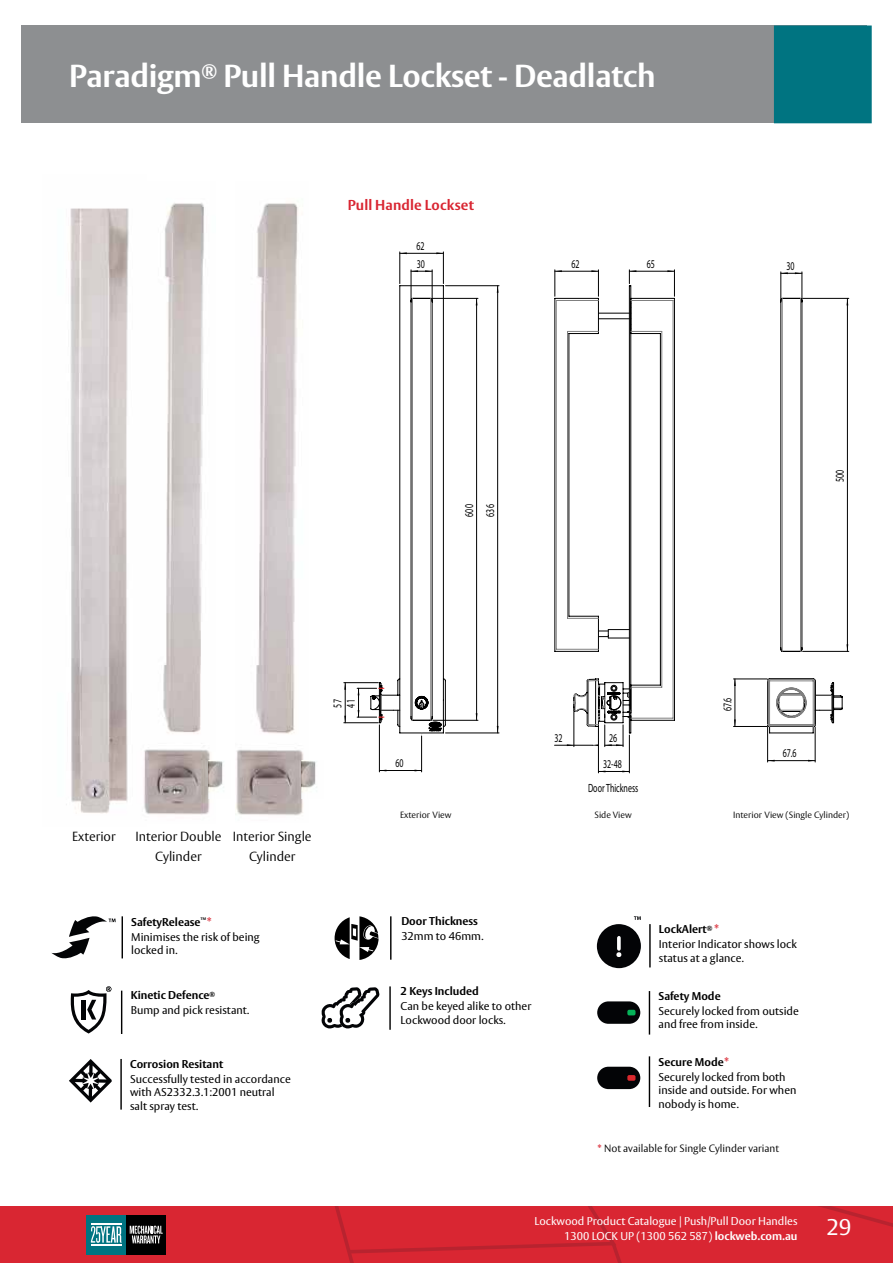
<style>
.page{position:relative;width:893px;height:1263px;background:#fff}
.page>*{position:absolute;margin:0;border:0;box-sizing:border-box;transform-origin:0 0}
.t1{font:700 31.5px "ASSA Vesta";letter-spacing:-.01em;color:#fff}
.t2{font:22.5px "ASSA Vesta";color:#fff}
.t3{font:700 14.25px "ASSA Vesta";letter-spacing:.01em;color:#d92632}
.t4{font:300 13.05px/19.5px "ASSA Vesta";color:#000;text-align:center}
.t5{font:11.85px/21px "Myriad Pro";color:#000;scale:.67 1}
.t6{font:11.25px/13.5px "ASSA Vesta";color:#000}
.t7{font:11.25px/15px "ASSA Vesta";color:#fff;text-align:right}
.t8{font:700 11.25px "ASSA Vesta";color:#000}
.t9{font:300 10.5px "ASSA Vesta";color:#000}
.t10{font:300 9px "ASSA Vesta";color:#000}
.s1{font-weight:700}
.s2{font-weight:700;font-size:12px;color:#d92632}
.s3{font-weight:700;color:#d92632}
</style>
<div class="page">
<div style="left:21px;top:26px;width:846px;height:97px;background:#8d8f91"></div>
<div style="left:774px;top:26px;width:98px;height:97px;background:#007481"></div>
<hr style="left:649px;top:924px;width:2px;height:43px;background:#000">
<svg style="left:597px;top:916px;width:44px;height:52px"></svg>
<hr style="left:649px;top:991px;width:1px;height:43px;background:#000">
<div style="left:597px;top:1001px;width:43px;height:23px;background:#030406;border-radius:11px"></div>
<div style="left:627px;top:1010px;width:8px;height:5px;background:#05b258;border-radius:2px"></div>
<hr style="left:649px;top:1056px;width:1px;height:51px;background:#000">
<div style="left:597px;top:1067px;width:43px;height:22px;background:#030406;border-radius:11px"></div>
<div style="left:627px;top:1075px;width:8px;height:6px;background:#d9282d;border-radius:2px"></div>
<img style="left:66px;top:208px;width:63px;height:606px">
<hr style="left:122px;top:916px;width:1px;height:42px;background:#000">
<svg style="left:51px;top:916px;width:65px;height:42px"></svg>
<hr style="left:120px;top:1059px;width:2px;height:50px;background:#000">
<svg style="left:69px;top:1059px;width:43px;height:43px"></svg>
<hr style="left:121px;top:991px;width:1px;height:43px;background:#000">
<svg style="left:71px;top:986px;width:40px;height:47px"></svg>
<hr style="left:389px;top:986px;width:2px;height:44px;background:#000">
<svg style="left:322px;top:987px;width:57px;height:41px"></svg>
<svg style="left:554px;top:285px;width:121px;height:448px"></svg>
<hr style="left:631px;top:300px;width:42px;height:1px;background:#808080">
<hr style="left:631px;top:331px;width:31px;height:1px;background:#808080">
<hr style="left:556px;top:300px;width:42px;height:1px;background:#808080">
<hr style="left:567px;top:331px;width:31px;height:1px;background:#808080">
<hr style="left:556px;top:300px;width:1px;height:349px;background:#808080">
<hr style="left:556px;top:649px;width:42px;height:1px;background:#808080">
<hr style="left:567px;top:331px;width:1px;height:287px;background:#808080">
<hr style="left:567px;top:618px;width:31px;height:1px;background:#808080">
<hr style="left:631px;top:718px;width:42px;height:1px;background:#808080">
<hr style="left:673px;top:300px;width:1px;height:418px;background:#808080">
<hr style="left:661px;top:331px;width:1px;height:356px;background:#808080">
<hr style="left:631px;top:687px;width:31px;height:1px;background:#808080">
<svg style="left:0;top:1206px;width:893px;height:57px;background:#cd2935"></svg>
<hr style="left:379px;top:770px;width:43px;height:1px;background:#000">
<hr style="left:421px;top:736px;width:1px;height:36px;background:#000">
<hr style="left:379px;top:725px;width:1px;height:47px;background:#000">
<hr style="left:476px;top:298px;width:1px;height:422px;background:#000">
<hr style="left:433px;top:720px;width:45px;height:1px;background:#000">
<hr style="left:432px;top:298px;width:46px;height:1px;background:#000">
<hr style="left:497px;top:286px;width:1px;height:447px;background:#000">
<hr style="left:445px;top:733px;width:54px;height:1px;background:#000">
<hr style="left:445px;top:285px;width:54px;height:1px;background:#000">
<svg style="left:412px;top:270px;width:20px;height:2px"></svg>
<hr style="left:411px;top:270px;width:1px;height:30px;background:#000">
<hr style="left:432px;top:270px;width:1px;height:30px;background:#000">
<hr style="left:400px;top:253px;width:43px;height:1px;background:#000">
<hr style="left:400px;top:252px;width:1px;height:32px;background:#000">
<hr style="left:443px;top:252px;width:1px;height:32px;background:#000">
<svg style="left:767px;top:272px;width:81px;height:461px"></svg>
<hr style="left:803px;top:298px;width:46px;height:1px;background:#000">
<hr style="left:803px;top:651px;width:46px;height:1px;background:#000">
<hr style="left:735px;top:679px;width:1px;height:47px;background:#000">
<svg style="left:734px;top:680px;width:2px;height:6px"></svg>
<svg style="left:734px;top:719px;width:2px;height:7px"></svg>
<hr style="left:733px;top:679px;width:34px;height:1px;background:#000">
<hr style="left:733px;top:726px;width:34px;height:1px;background:#000">
<hr style="left:768px;top:760px;width:47px;height:1px;background:#000">
<hr style="left:815px;top:727px;width:1px;height:35px;background:#000">
<hr style="left:767px;top:727px;width:1px;height:35px;background:#000">
<hr style="left:345px;top:683px;width:1px;height:40px;background:#000">
<svg style="left:344px;top:683px;width:2px;height:7px"></svg>
<hr style="left:344px;top:682px;width:34px;height:1px;background:#000">
<hr style="left:344px;top:722px;width:34px;height:1px;background:#000">
<svg style="left:357px;top:285px;width:89px;height:449px"></svg>
<hr style="left:554px;top:745px;width:39px;height:1px;background:#000">
<svg style="left:567px;top:679px;width:64px;height:68px"></svg>
<hr style="left:574px;top:706px;width:1px;height:41px;background:#000">
<hr style="left:629px;top:271px;width:45px;height:1px;background:#000">
<svg style="left:629px;top:270px;width:7px;height:14px"></svg>
<svg style="left:667px;top:270px;width:8px;height:26px"></svg>
<hr style="left:555px;top:271px;width:43px;height:1px;background:#000">
<svg style="left:591px;top:270px;width:8px;height:26px"></svg>
<svg style="left:555px;top:270px;width:7px;height:26px"></svg>
<hr style="left:598px;top:771px;width:31px;height:1px;background:#000">
<hr style="left:629px;top:735px;width:1px;height:38px;background:#000">
<hr style="left:598px;top:727px;width:1px;height:46px;background:#000">
<img style="left:235px;top:203px;width:69px;height:613px">
<img style="left:144px;top:203px;width:66px;height:612px">
<img style="left:302px;top:760px;width:15px;height:38px">
<img style="left:209px;top:760px;width:15px;height:38px">
<hr style="left:390px;top:916px;width:1px;height:44px;background:#000">
<svg style="left:335px;top:916px;width:44px;height:44px"></svg>
<h1 class="t1" style="left:69px;top:56px;width:588px">Paradigm<sup>®</sup> Pull Handle Lockset - Deadlatch</h1>
<p class="t3" style="left:348px;top:196px;width:128px">Pull Handle Lockset</p>
<p class="t5" style="left:416px;top:235px;width:14px">62</p>
<p class="t5" style="left:417px;top:253px;width:14px">30</p>
<p class="t5" style="left:787px;top:255px;width:14px">30</p>
<p class="t5" style="left:572px;top:253px;width:14px">62</p>
<p class="t5" style="left:647px;top:253px;width:14px">65</p>
<p class="t5" style="left:458px;top:517px;width:20px;rotate:-90deg">600<br>636</p>
<p class="t5" style="left:829px;top:482px;width:20px;rotate:-90deg">500</p>
<p class="t5" style="left:331px;top:707px;width:14px;line-height:13.4px;rotate:-90deg">57<br>41</p>
<p class="t4" style="left:72px;top:828px;width:45px">Exterior</p>
<p class="t4" style="left:135px;top:828px;width:88px">Interior Double<br>Cylinder</p>
<p class="t4" style="left:233px;top:828px;width:80px">Interior Single<br>Cylinder</p>
<p class="t5" style="left:395px;top:752px;width:14px">60</p>
<p class="t5" style="left:554px;top:727px;width:14px">32</p>
<p class="t5" style="left:609px;top:727px;width:14px">26</p>
<p class="t5" style="left:603px;top:753px;width:29px">32-48</p>
<p class="t5" style="left:588px;top:777px;width:77px">Door Thickness</p>
<p class="t5" style="left:717px;top:711px;width:22px;rotate:-90deg">67.6</p>
<p class="t5" style="left:783px;top:742px;width:22px">67.6</p>
<p class="t10" style="left:400px;top:809px;width:53px">Exterior View</p>
<p class="t10" style="left:594px;top:809px;width:39px">Side View</p>
<p class="t10" style="left:733px;top:809px;width:118px">Interior View (Single Cylinder)</p>
<p class="t6" style="left:131px;top:915px;width:130px;line-height:15px"><span class="s1">SafetyRelease</span><sup>™</sup><span class="s2">*<br></span>Minimises the risk of being</p>
<p class="t6" style="left:131px;top:944px;width:48px">locked in.</p>
<p class="t8" style="left:401px;top:914px;width:78px">Door Thickness</p>
<p class="t6" style="left:401px;top:930px;width:84px">32mm to 46mm.</p>
<p class="t6" style="left:131px;top:988px;width:120px;line-height:15px"><span class="s1">Kinetic Defence</span><sup>®<br></sup>Bump and pick resistant.</p>
<p class="t8" style="left:401px;top:984px;width:80px">2 Keys Included</p>
<p class="t6" style="left:401px;top:1000px;width:132px">Can be keyed alike to other<br>Lockwood door locks.</p>
<p class="t8" style="left:130px;top:1057px;width:95px">Corrosion Resitant</p>
<p class="t6" style="left:130px;top:1072px;width:162px">Successfully tested in accordance with AS2332.3.1:2001 neutral salt spray test.</p>
<p class="t6" style="left:659px;top:922px;width:139px;line-height:15px"><span class="s1">LockAlert</span><sup>®</sup> <span class="s2">*<br></span>Interior Indicator shows lock</p>
<p class="t6" style="left:659px;top:952px;width:87px">status at a glance.</p>
<p class="t8" style="left:658px;top:989px;width:64px">Safety Mode</p>
<p class="t6" style="left:658px;top:1004px;width:142px">Securely locked from outside and free from inside.</p>
<p class="t6" style="left:658px;top:1055px;width:129px;line-height:15px"><span class="s1">Secure Mode</span><span class="s2">*<br></span>Securely locked from both</p>
<p class="t6" style="left:658px;top:1084px;width:139px">inside and outside. For when nobody is home.</p>
<p class="t9" style="left:597px;top:1142px;width:183px"><span class="s3">*</span> Not available for Single Cylinder variant</p>
<p class="t7" style="left:534px;top:1214px;width:265px">Lockwood Product Catalogue | Push/Pull Door Handles<br>1300 LOCK UP (1300 562 587) <span class="s1">lockweb.com.au</span></p>
<h2 class="t2" style="left:827px;top:1214px;width:26px">29</h2>
</div>
